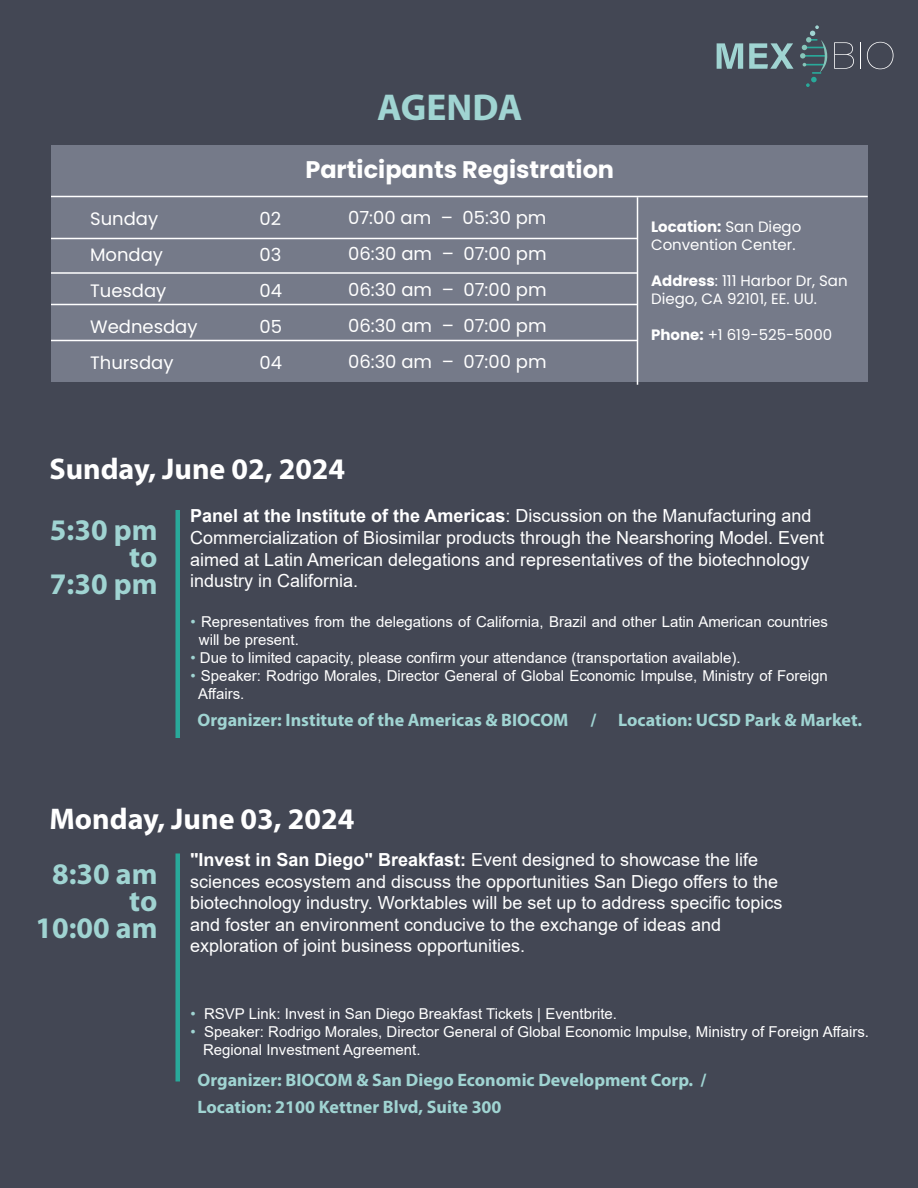
<style>
.page{position:relative;width:918px;height:1188px;background:#434754}
.page>*{position:absolute;margin:0;border:0;box-sizing:border-box;transform-origin:0 0}
.t1{font:700 37.5px "Myriad Pro";color:#a0d4d2}
.t2{font:700 30px "Myriad Pro";color:#fff}
.t3{font:700 30px/27px "Myriad Pro";color:#a0d4d2;text-align:right}
.t4{font:700 24px "Poppins";color:#fff}
.t5{font:18px/21.6px "Arial";color:#fff}
.t6{font:700 18px/27px "Myriad Pro";color:#a0d4d2}
.t7{font:18px/36px "Poppins";color:#fff;text-align:justify}
.t8{font:15px "Arial";color:#fff}
.t9{font:15px/18px "Poppins";color:#fff}
.s1{font-weight:700}
.s2{color:#a0d4d2}
</style>
<div class="page">
<svg style="left:717px;top:43px;width:26px;height:26px"></svg>
<svg style="left:749px;top:43px;width:45px;height:26px"></svg>
<svg style="left:860px;top:42px;width:1px;height:27px"></svg>
<svg style="left:867px;top:42px;width:27px;height:27px"></svg>
<svg style="left:800px;top:25px;width:54px;height:62px"></svg>
<div style="left:51px;top:145px;width:816px;height:237px;background:#757a89"></div>
<hr style="left:51px;top:238px;width:587px;height:1px;background:#fff">
<hr style="left:51px;top:196px;width:817px;height:1px;background:#fff">
<hr style="left:51px;top:272px;width:587px;height:2px;background:#fff">
<hr style="left:51px;top:304px;width:587px;height:1px;background:#fff">
<hr style="left:51px;top:340px;width:587px;height:1px;background:#fff">
<hr style="left:637px;top:197px;width:1px;height:188px;background:#fff">
<hr style="left:176px;top:510px;width:4px;height:228px;background:#29a99a">
<hr style="left:176px;top:853px;width:4px;height:228px;background:#29a99a">
<h1 class="t1" style="left:377px;top:93px;width:147px">AGENDA</h1>
<h3 class="t4" style="left:305px;top:159px;width:310px">Participants Registration</h3>
<p class="t7" style="left:90px;top:203px;width:109px;text-align:left">Sunday<br>Monday<br>Tuesday<br>Wednesday<br>Thursday</p>
<p class="t7" style="left:260px;top:202px;width:24px">02<br>03<br>04<br>05<br>04</p>
<p class="t7" style="left:348px;top:202px;width:200px">07:00 am – 05:30 pm 06:30 am – 07:00 pm 06:30 am – 07:00 pm 06:30 am – 07:00 pm 06:30 am – 07:00 pm</p>
<p class="t9" style="left:651px;top:219px;width:152px"><span class="s1">Location:</span> San Diego<br>Convention Center.</p>
<p class="t9" style="left:651px;top:273px;width:198px"><span class="s1">Address</span>: 111 Harbor Dr, San<br>Diego, CA 92101, EE. UU.</p>
<p class="t9" style="left:651px;top:327px;width:183px"><span class="s1">Phone:</span> +1 619-525-5000</p>
<h2 class="t2" style="left:50px;top:458px;width:297px">Sunday, June 02, 2024</h2>
<h2 class="t3" style="left:50px;top:519px;width:109px">5:30 pm to<br>7:30 pm</h2>
<p class="t5" style="left:190px;top:507px;width:636px"><span class="s1">Panel at the Institute of the Americas</span>: Discussion on the Manufacturing and Commercialization of Biosimilar products through the Nearshoring Model. Event aimed at Latin American delegations and representatives of the biotechnology industry in California.</p>
<p class="t8" style="left:190px;top:616px;width:639px"><span class="s2">ï</span> Representatives from the delegations of California, Brazil and other Latin American countries</p>
<p class="t8" style="left:199px;top:634px;width:102px">will be present.</p>
<p class="t8" style="left:190px;top:652px;width:552px"><span class="s2">ï</span> Due to limited capacity, please confirm your attendance (transportation available).</p>
<p class="t8" style="left:190px;top:670px;width:639px"><span class="s2">ï</span> Speaker: Rodrigo Morales, Director General of Global Economic Impulse, Ministry of Foreign</p>
<p class="t8" style="left:198px;top:688px;width:48px">Affairs.</p>
<p class="t6" style="left:197px;top:708px;width:666px">Organizer: Institute of the Americas &amp; BIOCOM / Location: UCSD Park &amp; Market.</p>
<h2 class="t2" style="left:50px;top:807px;width:306px">Monday, June 03, 2024</h2>
<h2 class="t3" style="left:35px;top:863px;width:124px">8:30 am to<br>10:00 am</h2>
<p class="t5" style="left:190px;top:851px;width:594px"><span class="s1">"Invest in San Diego" Breakfast:</span> Event designed to showcase the life sciences ecosystem and discuss the opportunities San Diego offers to the biotechnology industry. Worktables will be set up to address specific topics and foster an environment conducive to the exchange of ideas and exploration of joint business opportunities.</p>
<p class="t8" style="left:190px;top:1008px;width:428px"><span class="s2">ï</span> RSVP Link: Invest in San Diego Breakfast Tickets | Eventbrite.</p>
<p class="t8" style="left:190px;top:1026px;width:680px"><span class="s2">ï</span> Speaker: Rodrigo Morales, Director General of Global Economic Impulse, Ministry of Foreign Affairs.</p>
<p class="t8" style="left:203px;top:1044px;width:219px">Regional Investment Agreement.</p>
<p class="t6" style="left:197px;top:1068px;width:510px">Organizer: BIOCOM &amp; San Diego Economic Development Corp. /<br>Location: 2100 Kettner Blvd, Suite 300</p>
</div>
